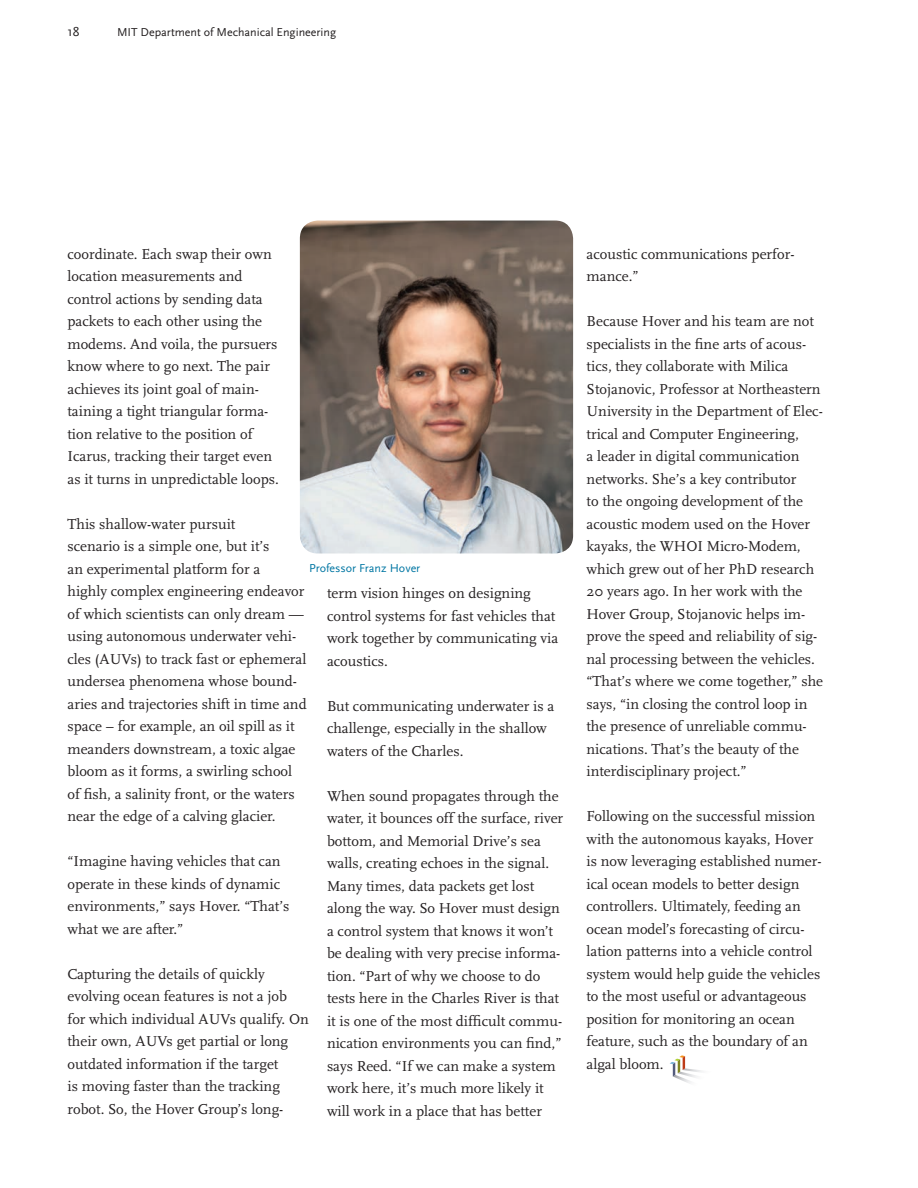
<style>
.page{position:relative;width:918px;height:1188px;background:#fff}
.page>*{position:absolute;margin:0;border:0;box-sizing:border-box;transform-origin:0 0}
.t1{font:15px/22.5px "Scala";color:#231f20}
.t2{font:13.5px "Scala Sans";color:#231f20}
.t3{font:12px "Scala Sans";color:#231f20}
.t4{font:12px "Scala Sans";color:#0076a3}
</style>
<div class="page">
<img style="left:300px;top:221px;width:273px;height:333px">
<svg style="left:670px;top:1055px;width:32px;height:28px"></svg>
<p class="t2" style="left:68px;top:24px;width:14px">18</p>
<p class="t3" style="left:117px;top:26px;width:221px">MIT Department of Mechanical Engineering</p>
<p class="t1" style="left:68px;top:243px;width:213px">coordinate. Each swap their own location measurements and control actions by sending data packets to each other using the modems. And voila, the pursuers know where to go next. The pair achieves its joint goal of main&shy;taining a tight triangular forma&shy;tion relative to the position of<br>Icarus, tracking their target even as it turns in unpredictable loops.</p>
<p class="t1" style="left:68px;top:513px;width:241px">This shallow-water pursuit<br>scenario is a simple one, but it’s<br>an experimental platform for a<br>highly complex engineering endeavor of which scientists can only dream — using autonomous underwater vehi&shy;cles (AUVs) to track fast or ephemeral undersea phenomena whose bound&shy;aries and trajectories shift in time and space – for example, an oil spill as it meanders downstream, a toxic algae bloom as it forms, a swirling school of fish, a salinity front, or the waters near the edge of a calving glacier.</p>
<p class="t1" style="left:68px;top:850px;width:223px">“Imagine having vehicles that can operate in these kinds of dynamic environments,” says Hover. “That’s what we are after.”</p>
<p class="t1" style="left:68px;top:963px;width:243px">Capturing the details of quickly evolving ocean features is not a job for which individual AUVs qualify. On their own, AUVs get partial or long outdated information if the target<br>is moving faster than the tracking robot. So, the Hover Group’s long-</p>
<p class="t4" style="left:309px;top:561px;width:113px">Professor Franz Hover</p>
<p class="t1" style="left:327px;top:583px;width:233px">term vision hinges on designing control systems for fast vehicles that work together by communicating via acoustics.</p>
<p class="t1" style="left:327px;top:695px;width:229px">But communicating underwater is a challenge, especially in the shallow waters of the Charles.</p>
<p class="t1" style="left:327px;top:785px;width:238px">When sound propagates through the water, it bounces off the surface, river bottom, and Memorial Drive’s sea walls, creating echoes in the signal.<br>Many times, data packets get lost along the way. So Hover must design a control system that knows it won’t be dealing with very precise informa&shy;tion. “Part of why we choose to do tests here in the Charles River is that it is one of the most difficult commu&shy;nication environments you can find,” says Reed. “If we can make a system work here, it’s much more likely it will work in a place that has better</p>
<p class="t1" style="left:587px;top:243px;width:209px">acoustic communications perfor&shy;mance.”</p>
<p class="t1" style="left:587px;top:310px;width:238px">Because Hover and his team are not specialists in the fine arts of acous&shy;tics, they collaborate with Milica Stojanovic, Professor at Northeastern University in the Department of Elec&shy;trical and Computer Engineering,<br>a leader in digital communication networks. She’s a key contributor<br>to the ongoing development of the acoustic modem used on the Hover kayaks, the WHOI Micro-Modem, which grew out of her PhD research 20 years ago. In her work with the Hover Group, Stojanovic helps im&shy;prove the speed and reliability of sig&shy;nal processing between the vehicles. “That’s where we come together,” she says, “in closing the control loop in the presence of unreliable commu&shy;nications. That’s the beauty of the interdisciplinary project.”</p>
<p class="t1" style="left:587px;top:805px;width:237px">Following on the successful mission with the autonomous kayaks, Hover is now leveraging established numer&shy;ical ocean models to better design controllers. Ultimately, feeding an ocean model’s forecasting of circu&shy;lation patterns into a vehicle control system would help guide the vehicles to the most useful or advantageous position for monitoring an ocean feature, such as the boundary of an algal bloom.</p>
</div>
